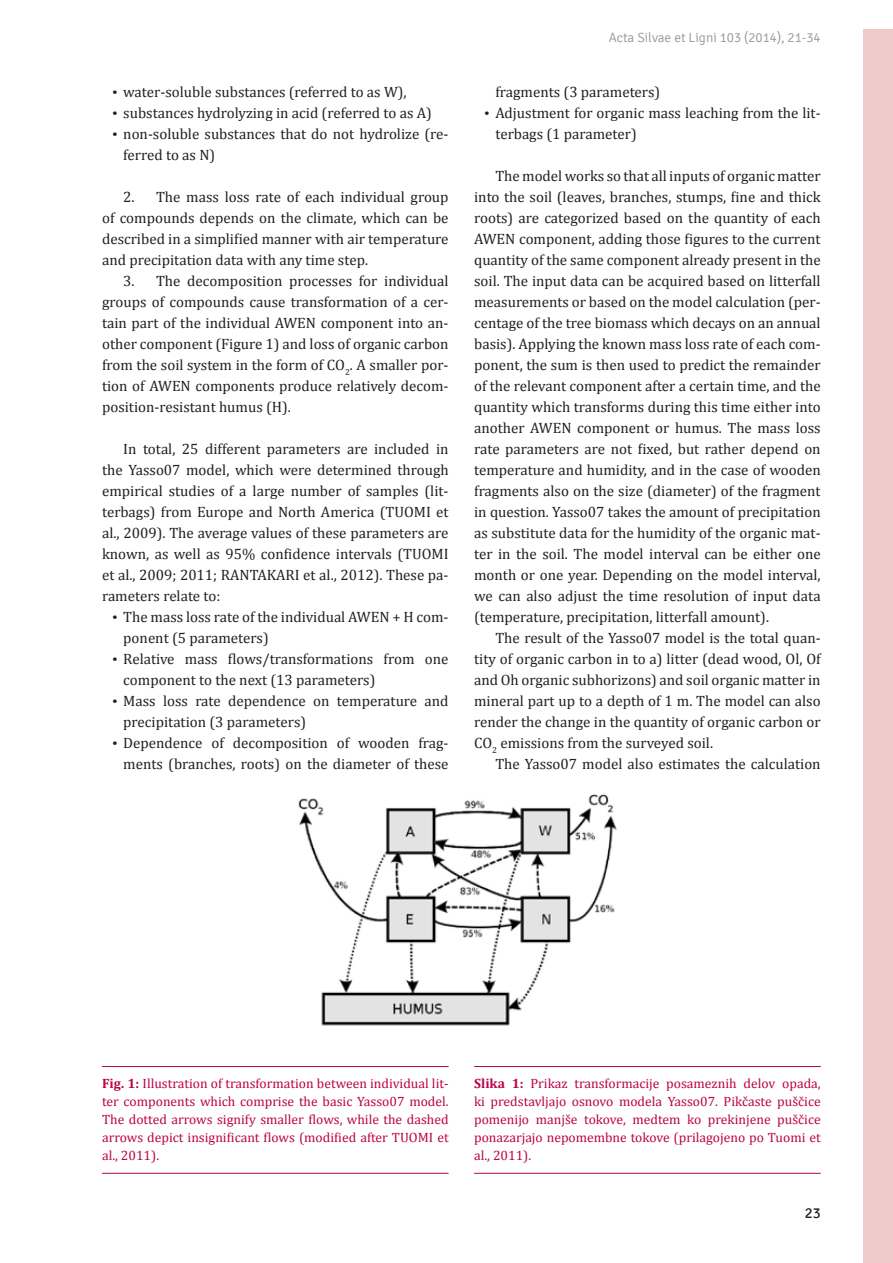
<style>
.page{position:relative;width:893px;height:1263px;background:#fff}
.page>*{position:absolute;margin:0;border:0;box-sizing:border-box;transform-origin:0 0}
.t1{font:15px/21px "Cambria";color:#231f20}
.t2{font:15px "Signika";color:#231f20}
.t3{font:13.5px/18px "Cambria";color:#bb034a;text-align:justify}
.t4{font:300 13.5px "Signika";color:#949698}
.s1{font-family:"Courier New"}
.s2{font-weight:700}
</style>
<div class="page">
<div style="left:863px;top:30px;width:30px;height:1233px;background:#efcacb"></div>
<hr style="left:102px;top:1066px;width:347px;height:1px;background:#bb034a">
<hr style="left:102px;top:1173px;width:347px;height:1px;background:#bb034a">
<img style="left:298px;top:794px;width:319px;height:232px">
<hr style="left:474px;top:1066px;width:347px;height:1px;background:#bb034a">
<hr style="left:474px;top:1173px;width:347px;height:1px;background:#bb034a">
<p class="t1" style="left:111px;top:81px;width:298px"><span class="s1">•</span> water-soluble substances (referred to as W),</p>
<p class="t1" style="left:111px;top:102px;width:323px"><span class="s1">•</span> substances hydrolyzing in acid (referred to as A)</p>
<p class="t1" style="left:123px;top:123px;width:327px;text-indent:-13px"><span class="s1">•</span> non-soluble substances that do not hydrolize (re&shy;ferred to as N)</p>
<p class="t1" style="left:102px;top:186px;width:348px;text-align:justify;text-indent:21px">2. The mass loss rate of each individual group of compounds depends on the climate, which can be described in a simplified manner with air temperature and precipitation data with any time step.</p>
<p class="t1" style="left:102px;top:270px;width:348px;text-align:justify;text-indent:21px">3. The decomposition processes for individual groups of compounds cause transformation of a cer&shy;tain part of the individual AWEN component into an&shy;other component (Figure 1) and loss of organic carbon from the soil system in the form of CO<sub>2</sub>. A smaller por&shy;tion of AWEN components produce relatively decom&shy;position-resistant humus (H).</p>
<p class="t1" style="left:102px;top:438px;width:348px;text-align:justify;text-indent:21px">In total, 25 different parameters are included in the Yasso07 model, which were determined through empirical studies of a large number of samples (lit&shy;terbags) from Europe and North America (TUOMI et al., 2009). The average values of these parameters are known, as well as 95% confidence intervals (TUOMI et al., 2009; 2011; RANTAKARI et al., 2012). These pa&shy;rameters relate to:</p>
<p class="t1" style="left:123px;top:606px;width:327px;text-indent:-13px"><span class="s1">•</span> The mass loss rate of the individual AWEN + H com&shy;ponent (5 parameters)</p>
<p class="t1" style="left:123px;top:648px;width:327px;text-indent:-13px"><span class="s1">•</span> Relative mass flows/transformations from one component to the next (13 parameters)</p>
<p class="t1" style="left:123px;top:690px;width:327px;text-indent:-13px"><span class="s1">•</span> Mass loss rate dependence on temperature and precipitation (3 parameters)</p>
<p class="t1" style="left:111px;top:732px;width:340px;text-align:right"><span class="s1">•</span> Dependence of decomposition of wooden frag&shy;ments (branches, roots) on the diameter of these</p>
<p class="t4" style="left:609px;top:31px;width:214px">Acta Silvae et Ligni 103 (2014), 21-34</p>
<p class="t1" style="left:495px;top:81px;width:166px">fragments (3 parameters)</p>
<p class="t1" style="left:495px;top:102px;width:327px;text-indent:-13px"><span class="s1">•</span> Adjustment for organic mass leaching from the lit&shy;terbags (1 parameter)</p>
<p class="t1" style="left:474px;top:165px;width:348px;text-align:justify;text-indent:21px">The model works so that all inputs of organic matter into the soil (leaves, branches, stumps, fine and thick roots) are categorized based on the quantity of each AWEN component, adding those figures to the current quantity of the same component already present in the soil. The input data can be acquired based on litterfall measurements or based on the model calculation (per&shy;centage of the tree biomass which decays on an annual basis). Applying the known mass loss rate of each com&shy;ponent, the sum is then used to predict the remainder of the relevant component after a certain time, and the quantity which transforms during this time either into another AWEN component or humus. The mass loss rate parameters are not fixed, but rather depend on temperature and humidity, and in the case of wooden fragments also on the size (diameter) of the fragment in question. Yasso07 takes the amount of precipitation as substitute data for the humidity of the organic mat&shy;ter in the soil. The model interval can be either one month or one year. Depending on the model interval, we can also adjust the time resolution of input data (temperature, precipitation, litterfall amount).</p>
<p class="t1" style="left:474px;top:627px;width:348px;text-align:justify;text-indent:21px">The result of the Yasso07 model is the total quan&shy;tity of organic carbon in to a) litter (dead wood, Ol, Of and Oh organic subhorizons) and soil organic matter in mineral part up to a depth of 1 m. The model can also render the change in the quantity of organic carbon or CO<sub>2</sub> emissions from the surveyed soil.</p>
<p class="t1" style="left:495px;top:753px;width:327px">The Yasso07 model also estimates the calculation</p>
<p class="t3" style="left:102px;top:1074px;width:348px"><span class="s2">Fig. 1:</span> Illustration of transformation between individual lit&shy;ter components which comprise the basic Yasso07 model.<br>The dotted arrows signify smaller flows, while the dashed arrows depict insignificant flows (modified after TUOMI et al., 2011).</p>
<p class="t3" style="left:474px;top:1074px;width:348px"><span class="s2">Slika 1:</span> Prikaz transformacije posameznih delov opada, ki predstavljajo osnovo modela Yasso07. Pikčaste puščice pomenijo manjše tokove, medtem ko prekinjene puščice ponazarjajo nepomembne tokove (prilagojeno po Tuomi et al., 2011).</p>
<p class="t2" style="left:805px;top:1204px;width:17px">23</p>
</div>
